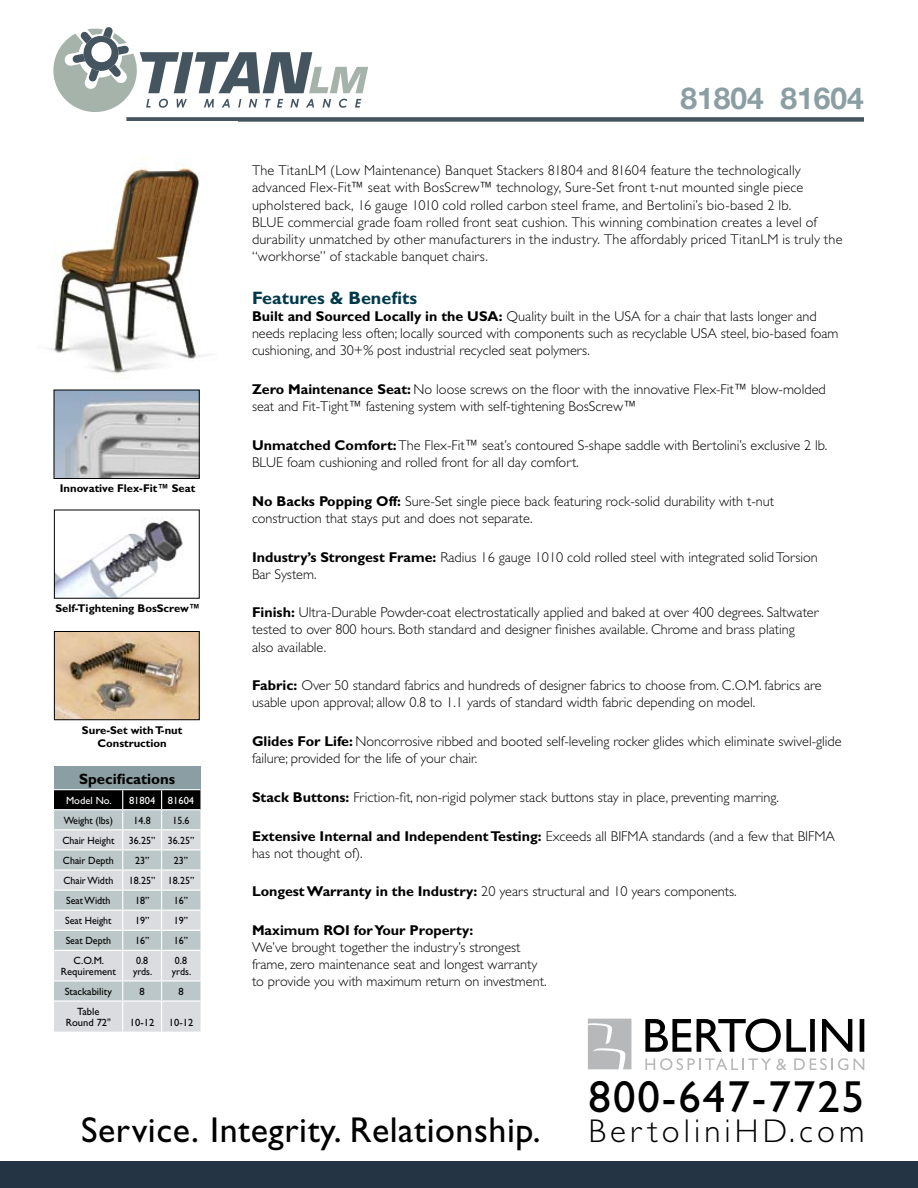
<style>
.page{position:relative;width:918px;height:1188px;background:#fff}
.page>*{position:absolute;margin:0;border:0;box-sizing:border-box;transform-origin:0 0}
.t1{font:45px "Gill Sans";letter-spacing:.045em;color:#000}
.t2{font:36px "Gill Sans";letter-spacing:.015em;color:#000}
.t3{font:300 33px "Gill Sans";letter-spacing:.125em;color:#000}
.t4{font:700 30px "Helvetica Neue";color:#8a9ea3}
.t5{font:700 18px "Gill Sans";color:#003a4a}
.t6{font:700 15px "Gill Sans";color:#000}
.t7{font:300 14.25px/17.1px "Gill Sans";color:#000}
.t8{font:700 14.25px "Gill Sans";color:#000}
.t9{font:700 11.25px/13.5px "Gill Sans";color:#000;text-align:center}
.t10{font:10.5px/10.5px "Gill Sans";color:#000;scale:.95 1}
.t11{font:10.5px/10.5px "Gill Sans";color:#000;text-align:center}
.t12{font:10.5px "Gill Sans";color:#fff}
.s1{font-weight:700}
</style>
<div class="page">
<svg style="left:53px;top:27px;width:315px;height:85px"></svg>
<svg style="left:588px;top:1019px;width:43px;height:50px;background:#bec0c2"></svg>
<svg style="left:645px;top:1019px;width:219px;height:33px"></svg>
<svg style="left:645px;top:1058px;width:141px;height:12px"></svg>
<svg style="left:794px;top:1058px;width:54px;height:12px"></svg>
<svg style="left:854px;top:1058px;width:10px;height:12px"></svg>
<img style="left:56px;top:392px;width:142px;height:85px">
<div style="left:54px;top:390px;width:146px;height:89px;border:1px solid #000"></div>
<img style="left:56px;top:520px;width:127px;height:77px">
<div style="left:0;top:1161px;width:918px;height:27px;background:#243444"></div>
<img style="left:56px;top:633px;width:142px;height:85px">
<div style="left:54px;top:631px;width:146px;height:89px;border:1px solid #000"></div>
<div style="left:126px;top:117px;width:738px;height:5px;background:#455560"></div>
<img style="left:48px;top:167px;width:161px;height:207px">
<div style="left:54px;top:766px;width:146px;height:24px;background:#8a9ea3"></div>
<hr style="left:54px;top:789px;width:69px;height:1px;background:#fff">
<hr style="left:123px;top:789px;width:39px;height:1px;background:#fff">
<hr style="left:162px;top:789px;width:38px;height:1px;background:#fff">
<svg style="left:54px;top:790px;width:146px;height:242px;background:#bfc4c7"></svg>
<hr style="left:54px;top:1000px;width:69px;height:2px;background:#fff">
<hr style="left:123px;top:1000px;width:39px;height:2px;background:#fff">
<hr style="left:122px;top:1002px;width:1px;height:30px;background:#fff">
<hr style="left:162px;top:1000px;width:38px;height:2px;background:#fff">
<hr style="left:161px;top:1002px;width:1px;height:30px;background:#fff">
<p class="t9" style="left:60px;top:482px;width:137px">Innovative Flex-Fit™ Seat</p>
<p class="t9" style="left:55px;top:602px;width:146px">Self-Tightening BosScrew™</p>
<p class="t9" style="left:82px;top:723px;width:102px">Sure-Set with T-nut<br>Construction</p>
<p class="t6" style="left:79px;top:770px;width:98px">Specifications</p>
<p class="t12" style="left:66px;top:794px;width:47px">Model No.</p>
<p class="t12" style="left:129px;top:794px;width:67px">81804 81604</p>
<p class="t10" style="left:64px;top:815px;width:53px">Weight (lbs)</p>
<p class="t10" style="left:134px;top:815px;width:20px">14.8</p>
<p class="t10" style="left:172px;top:815px;width:20px">15.6</p>
<p class="t10" style="left:62px;top:835px;width:56px">Chair Height</p>
<p class="t10" style="left:129px;top:835px;width:70px">36.25” 36.25”</p>
<p class="t10" style="left:63px;top:855px;width:55px">Chair Depth</p>
<p class="t10" style="left:135px;top:855px;width:16px">23”</p>
<p class="t10" style="left:174px;top:855px;width:16px">23”</p>
<p class="t10" style="left:63px;top:875px;width:54px">Chair Width</p>
<p class="t10" style="left:129px;top:875px;width:70px">18.25” 18.25”</p>
<p class="t10" style="left:66px;top:895px;width:48px">Seat Width</p>
<p class="t10" style="left:135px;top:895px;width:16px">18”</p>
<p class="t10" style="left:174px;top:895px;width:16px">16”</p>
<p class="t10" style="left:65px;top:916px;width:50px">Seat Height</p>
<p class="t10" style="left:135px;top:916px;width:16px">19”</p>
<p class="t10" style="left:174px;top:916px;width:16px">19”</p>
<p class="t10" style="left:66px;top:936px;width:49px">Seat Depth</p>
<p class="t10" style="left:135px;top:936px;width:16px">16”</p>
<p class="t10" style="left:174px;top:936px;width:16px">16”</p>
<p class="t11" style="left:61px;top:956px;width:57px">C.O.M.<br>Requirement</p>
<p class="t10" style="left:133px;top:956px;width:22px">0.8 yrds.</p>
<p class="t10" style="left:172px;top:956px;width:22px">0.8 yrds.</p>
<p class="t11" style="left:65px;top:986px;width:49px">Stackability</p>
<p class="t11" style="left:140px;top:986px;width:7px">8</p>
<p class="t11" style="left:178px;top:986px;width:7px">8</p>
<p class="t11" style="left:66px;top:1006px;width:47px">Table<br>Round 72"</p>
<p class="t11" style="left:130px;top:1017px;width:26px">10-12</p>
<p class="t11" style="left:169px;top:1017px;width:26px">10-12</p>
<h3 class="t4" style="left:681px;top:80px;width:185px">81804 81604</h3>
<p class="t7" style="left:252px;top:162px;width:592px">The TitanLM (Low Maintenance) Banquet Stackers 81804 and 81604 feature the technologically advanced Flex-Fit™ seat with BosScrew™ technology, Sure-Set front t-nut mounted single piece upholstered back, 16 gauge 1010 cold rolled carbon steel frame, and Bertolini’s bio-based 2 lb.<br>BLUE commercial grade foam rolled front seat cushion. This winning combination creates a level of durability unmatched by other manufacturers in the industry. The affordably priced TitanLM is truly the “workhorse” of stackable banquet chairs.</p>
<p class="t5" style="left:252px;top:287px;width:167px">Features &amp; Benefits</p>
<p class="t7" style="left:252px;top:308px;width:588px"><span class="s1">Built and Sourced Locally in the USA:</span> Quality built in the USA for a chair that lasts longer and needs replacing less often; locally sourced with components such as recyclable USA steel, bio-based foam cushioning, and 30+% post industrial recycled seat polymers.</p>
<p class="t7" style="left:252px;top:381px;width:575px"><span class="s1">Zero Maintenance Seat:</span> No loose screws on the floor with the innovative Flex-Fit™ blow-molded seat and Fit-Tight™ fastening system with self-tightening BosScrew™</p>
<p class="t7" style="left:252px;top:437px;width:577px"><span class="s1">Unmatched Comfort:</span> The Flex-Fit™ seat’s contoured S-shape saddle with Bertolini’s exclusive 2 lb.<br>BLUE foam cushioning and rolled front for all day comfort.</p>
<p class="t7" style="left:252px;top:493px;width:524px"><span class="s1">No Backs Popping Off:</span> Sure-Set single piece back featuring rock-solid durability with t-nut construction that stays put and does not separate.</p>
<p class="t7" style="left:252px;top:548px;width:567px"><span class="s1">Industry’s Strongest Frame:</span> Radius 16 gauge 1010 cold rolled steel with integrated solid Torsion<br>Bar System.</p>
<p class="t7" style="left:252px;top:604px;width:568px"><span class="s1">Finish:</span> Ultra-Durable Powder-coat electrostatically applied and baked at over 400 degrees. Saltwater tested to over 800 hours. Both standard and designer finishes available. Chrome and brass plating also available.</p>
<p class="t7" style="left:252px;top:677px;width:571px"><span class="s1">Fabric:</span> Over 50 standard fabrics and hundreds of designer fabrics to choose from. C.O.M. fabrics are usable upon approval; allow 0.8 to 1.1 yards of standard width fabric depending on model.</p>
<p class="t7" style="left:252px;top:733px;width:591px"><span class="s1">Glides For Life:</span> Noncorrosive ribbed and booted self-leveling rocker glides which eliminate swivel-glide failure; provided for the life of your chair.</p>
<p class="t7" style="left:252px;top:789px;width:529px"><span class="s1">Stack Buttons:</span> Friction-fit, non-rigid polymer stack buttons stay in place, preventing marring.</p>
<p class="t7" style="left:252px;top:827px;width:585px"><span class="s1">Extensive Internal and Independent Testing:</span> Exceeds all BIFMA standards (and a few that BIFMA has not thought of).</p>
<p class="t7" style="left:252px;top:883px;width:486px"><span class="s1">Longest Warranty in the Industry:</span> 20 years structural and 10 years components.</p>
<p class="t8" style="left:252px;top:922px;width:223px">Maximum ROI for Your Property:</p>
<p class="t7" style="left:252px;top:939px;width:296px">We’ve brought together the industry’s strongest frame, zero maintenance seat and longest warranty to provide you with maximum return on investment.</p>
<h1 class="t1" style="left:589px;top:1071px;width:277px">800-647-7725</h1>
<h2 class="t2" style="left:81px;top:1109px;width:461px">Service. Integrity. Relationship.</h2>
<h3 class="t3" style="left:589px;top:1113px;width:277px">BertoliniHD.com</h3>
</div>
